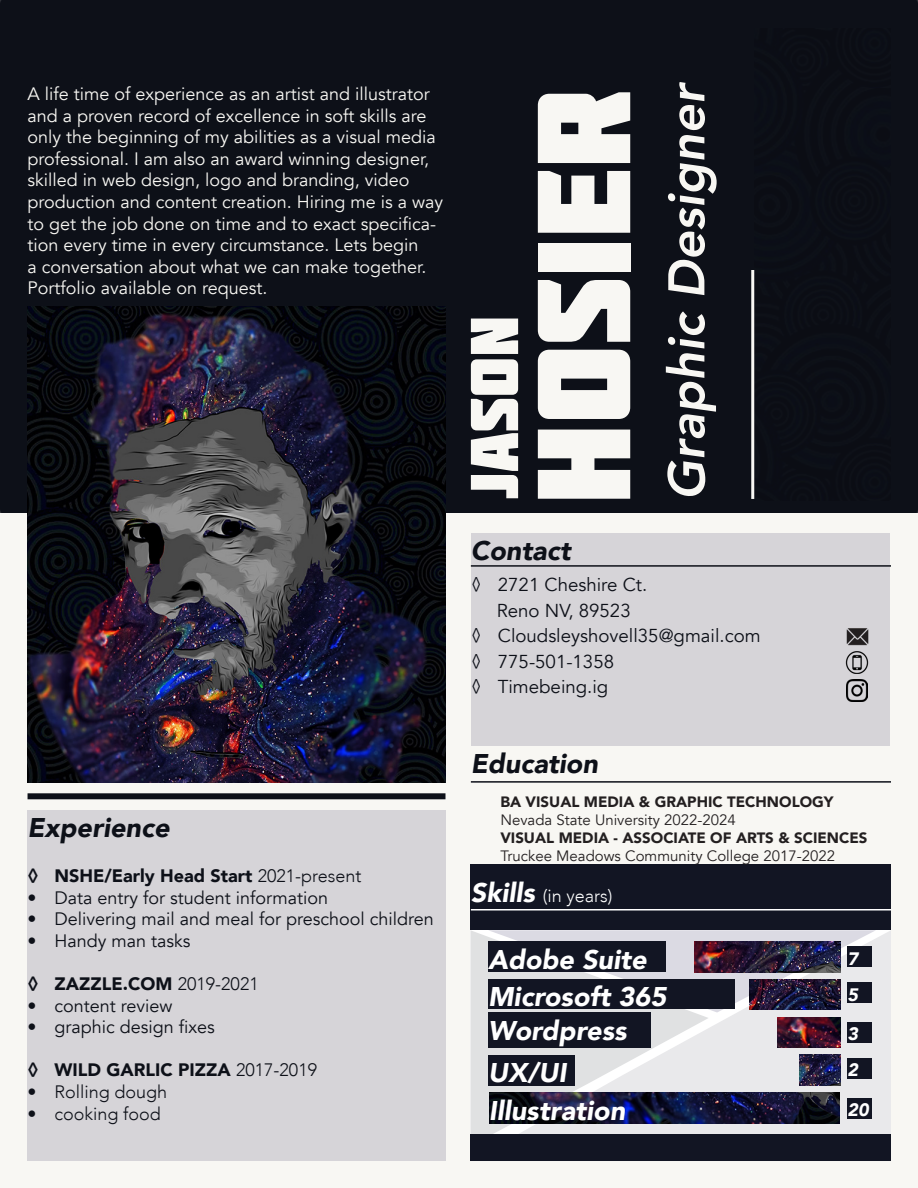
<style>
.page{position:relative;width:918px;height:1188px;background:#fff}
.page>*{position:absolute;margin:0;border:0;box-sizing:border-box;transform-origin:0 0}
.t1{font:132px "Molot";color:#f8f7f3}
.t2{font:67.5px "Molot";color:#f8f7f3}
.t3{font:italic 800 51px "Avenir";color:#f8f7f3}
.t4{font:italic 900 27px "Avenir";color:#fff}
.t5{font:italic 900 27px "Avenir";color:#0d1018}
.t6{font:18.6px "Avenir";color:#0d1018}
.t7{font:18px/21.6px "Avenir";color:#f8f7f3}
.t8{font:18px "Avenir";color:#0d1018}
.t9{font:900 18px "Avenir";color:#0d1018}
.t10{font:300 18px "Avenir";color:#0d1018}
.t11{font:300 18px "Avenir";color:#fff}
.t12{font:italic 900 18px "Avenir";color:#fff}
.t13{font:15px "Avenir";color:#231f20}
.t14{font:900 15px "Avenir";color:#231f20}
.s1{font-weight:300}
.s2{font-weight:900;font-style:italic;font-size:27px}
</style>
<div class="page">
<div style="left:0;top:499px;width:918px;height:689px;background:#f8f7f3"></div>
<div style="left:27px;top:810px;width:419px;height:351px;background:#d6d4d8"></div>
<div style="left:470px;top:864px;width:421px;height:297px;background:#121523"></div>
<div style="left:472px;top:533px;width:418px;height:213px;background:#d6d4d8"></div>
<div style="left:709px;top:930px;width:182px;height:204px;background:#e9e9eb"></div>
<svg style="left:709px;top:930px;width:167px;height:82px;background:#d3d2d9"></svg>
<svg style="left:470px;top:930px;width:239px;height:204px;background:#dddde0"></svg>
<div style="left:0;top:0;width:918px;height:513px;background:#0d1018"></div>
<img style="left:27px;top:306px;width:419px;height:477px">
<div style="left:754px;top:28px;width:136px;height:472px;background:#0b0e16"></div>
<img style="left:777px;top:1017px;width:63px;height:30px">
<img style="left:489px;top:1093px;width:351px;height:30px">
<img style="left:800px;top:1055px;width:40px;height:30px">
<img style="left:749px;top:979px;width:91px;height:30px">
<img style="left:695px;top:942px;width:145px;height:30px">
<hr style="left:751px;top:270px;width:3px;height:229px;background:#f8f7f3">
<img style="left:846px;top:628px;width:23px;height:18px">
<img style="left:845px;top:651px;width:24px;height:23px">
<img style="left:847px;top:680px;width:21px;height:21px">
<hr style="left:471px;top:565px;width:420px;height:2px;background:#0d1018">
<div style="left:28px;top:793px;width:418px;height:6px;background:#0d1018"></div>
<hr style="left:471px;top:781px;width:420px;height:2px;background:#0d1018">
<hr style="left:471px;top:909px;width:420px;height:1px;background:#fff">
<div style="left:847px;top:947px;width:25px;height:20px;background:#121523"></div>
<div style="left:847px;top:983px;width:25px;height:20px;background:#121523"></div>
<div style="left:847px;top:1058px;width:25px;height:20px;background:#121523"></div>
<div style="left:847px;top:1022px;width:25px;height:20px;background:#121523"></div>
<div style="left:847px;top:1098px;width:25px;height:20px;background:#121523"></div>
<div style="left:488px;top:1055px;width:87px;height:30px;background:#121523"></div>
<div style="left:488px;top:942px;width:178px;height:30px;background:#121523"></div>
<div style="left:488px;top:979px;width:247px;height:30px;background:#121523"></div>
<div style="left:488px;top:1012px;width:163px;height:36px;background:#121523"></div>
<p class="t7" style="left:28px;top:83px;width:417px">A life time of experience as an artist and illustrator and a proven record of excellence in soft skills are only the beginning of my abilities as a visual media professional. I am also an award winning designer, skilled in web design, logo and branding, video production and content creation. Hiring me is a way to get the job done on time and to exact specifica&shy;tion every time in every circumstance. Lets begin<br>a conversation about what we can make together.<br>Portfolio available on request.</p>
<p class="t5" style="left:28px;top:805px;width:144px">Experience</p>
<p class="t9" style="left:28px;top:860px;width:336px">◊ NSHE/Early Head Start <span class="s1">2021-present</span></p>
<p class="t8" style="left:28px;top:887px;width:302px">• Data entry for student information</p>
<p class="t8" style="left:28px;top:908px;width:408px">• Delivering mail and meal for preschool children</p>
<p class="t8" style="left:28px;top:930px;width:165px">• Handy man tasks</p>
<p class="t9" style="left:28px;top:968px;width:233px">◊ ZAZZLE.COM <span class="s1">2019-2021</span></p>
<p class="t8" style="left:28px;top:995px;width:146px">• content review</p>
<p class="t8" style="left:28px;top:1016px;width:189px">• graphic design fixes</p>
<p class="t9" style="left:28px;top:1055px;width:291px">◊ WILD GARLIC PIZZA <span class="s1">2017-2019</span></p>
<p class="t10" style="left:28px;top:1081px;width:141px">• Rolling dough</p>
<p class="t10" style="left:28px;top:1103px;width:135px">• cooking food</p>
<p class="t2" style="left:454px;top:499px;width:185px;rotate:-90deg">Jason</p>
<p class="t1" style="left:505px;top:504px;width:416px;rotate:-90deg">Hosier</p>
<p class="t5" style="left:471px;top:528px;width:101px">Contact</p>
<p class="t3" style="left:656px;top:500px;width:420px;rotate:-90deg">Graphic Designer</p>
<p class="t6" style="left:471px;top:574px;width:178px">◊ 2721 Cheshire Ct.</p>
<p class="t6" style="left:497px;top:599px;width:135px">Reno NV, 89523</p>
<p class="t6" style="left:471px;top:625px;width:291px">◊ Cloudsleyshovell35@gmail.com</p>
<p class="t6" style="left:471px;top:650px;width:145px">◊ 775-501-1358</p>
<p class="t6" style="left:471px;top:676px;width:139px">◊ Timebeing.ig</p>
<p class="t5" style="left:471px;top:741px;width:129px">Education</p>
<p class="t14" style="left:500px;top:789px;width:335px">BA VISUAL MEDIA &amp; GRAPHIC TECHNOLOGY</p>
<p class="t13" style="left:500px;top:811px;width:237px">Nevada State University 2022-2024</p>
<p class="t14" style="left:500px;top:825px;width:369px">VISUAL MEDIA - ASSOCIATE OF ARTS &amp; SCIENCES</p>
<p class="t13" style="left:500px;top:847px;width:336px">Truckee Meadows Community College 2017-2022</p>
<p class="t11" style="left:471px;top:885px;width:143px"><span class="s2">Skills</span> (in years)</p>
<p class="t4" style="left:488px;top:937px;width:160px">Adobe Suite</p>
<p class="t4" style="left:488px;top:974px;width:180px">Microsoft 365</p>
<p class="t4" style="left:488px;top:1008px;width:140px">Wordpress</p>
<p class="t4" style="left:488px;top:1050px;width:80px">UX/UI</p>
<p class="t12" style="left:847px;top:944px;width:12px">7</p>
<p class="t12" style="left:847px;top:980px;width:12px">5</p>
<p class="t12" style="left:847px;top:1019px;width:12px">3</p>
<p class="t12" style="left:847px;top:1055px;width:12px">2</p>
<p class="t4" style="left:489px;top:1088px;width:138px">Illustration</p>
<p class="t12" style="left:847px;top:1095px;width:23px">20</p>
</div>
